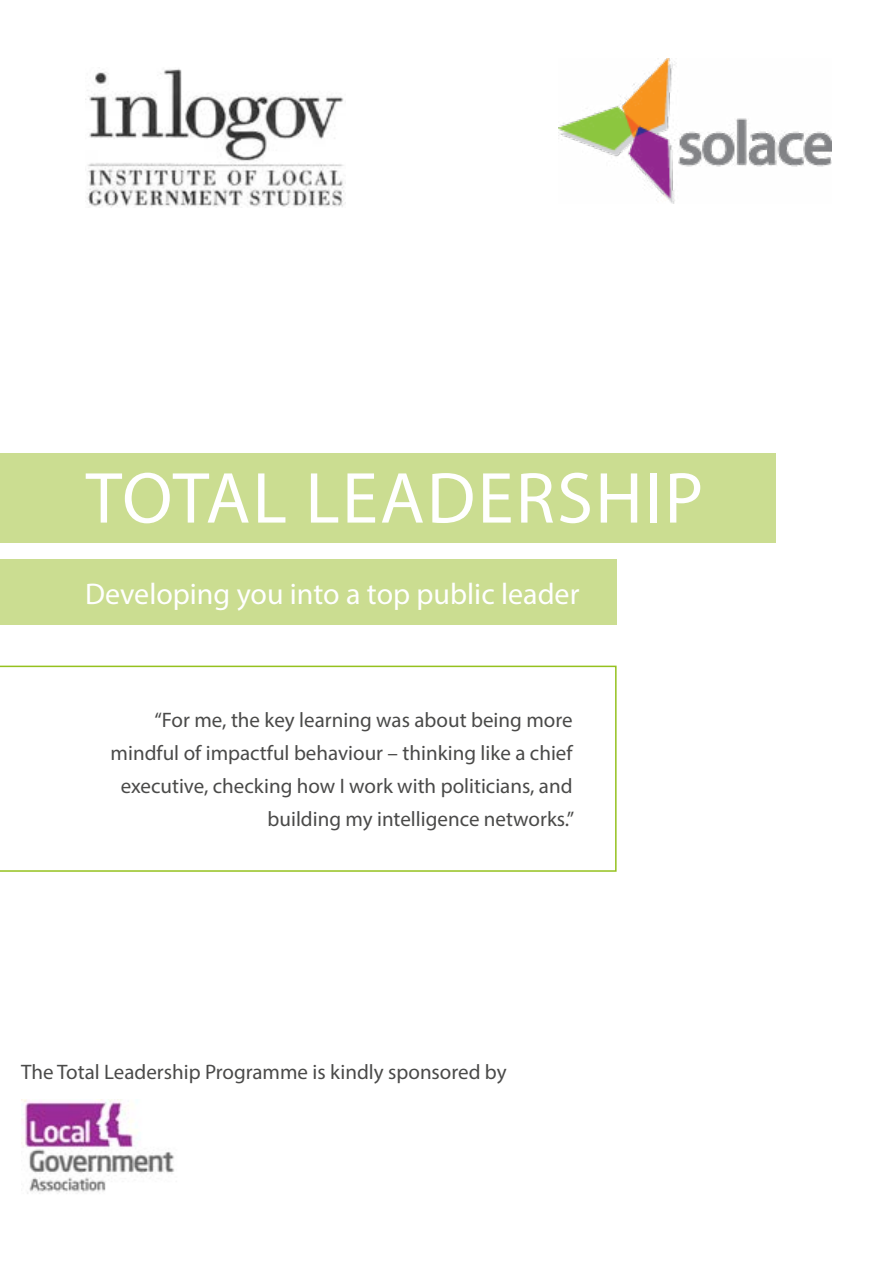
<style>
.page{position:relative;width:893px;height:1263px;background:#fff}
.page>*{position:absolute;margin:0;border:0;box-sizing:border-box;transform-origin:0 0}
.t1{font:72.9px "Myriad Pro";letter-spacing:.03em;color:#fff}
.t2{font:30px "Myriad Pro";color:#fff}
.t3{font:21px/33px "Myriad Pro";color:#4a4a49;text-align:right}
</style>
<div class="page">
<div style="left:0;top:559px;width:617px;height:66px;background:#cbdd91"></div>
<div style="left:0;top:453px;width:775px;height:89px;background:#cbdd91"></div>
<svg style="left:0;top:666px;width:617px;height:206px"></svg>
<img style="left:558px;top:58px;width:273px;height:146px">
<img style="left:21px;top:1099px;width:153px;height:95px">
<img style="left:85px;top:68px;width:259px;height:140px">
<h1 class="t1" style="left:86px;top:453px;width:619px">TOTAL LEADERSHIP</h1>
<h2 class="t2" style="left:85px;top:575px;width:496px">Developing you into a top public leader</h2>
<p class="t3" style="left:111px;top:703px;width:465px">“For me, the key learning was about being more mindful of impactful behaviour – thinking like a chief executive, checking how I work with politicians, and building my intelligence networks.”</p>
<p class="t3" style="left:21px;top:1055px;width:487px">The Total Leadership Programme is kindly sponsored by</p>
</div>
